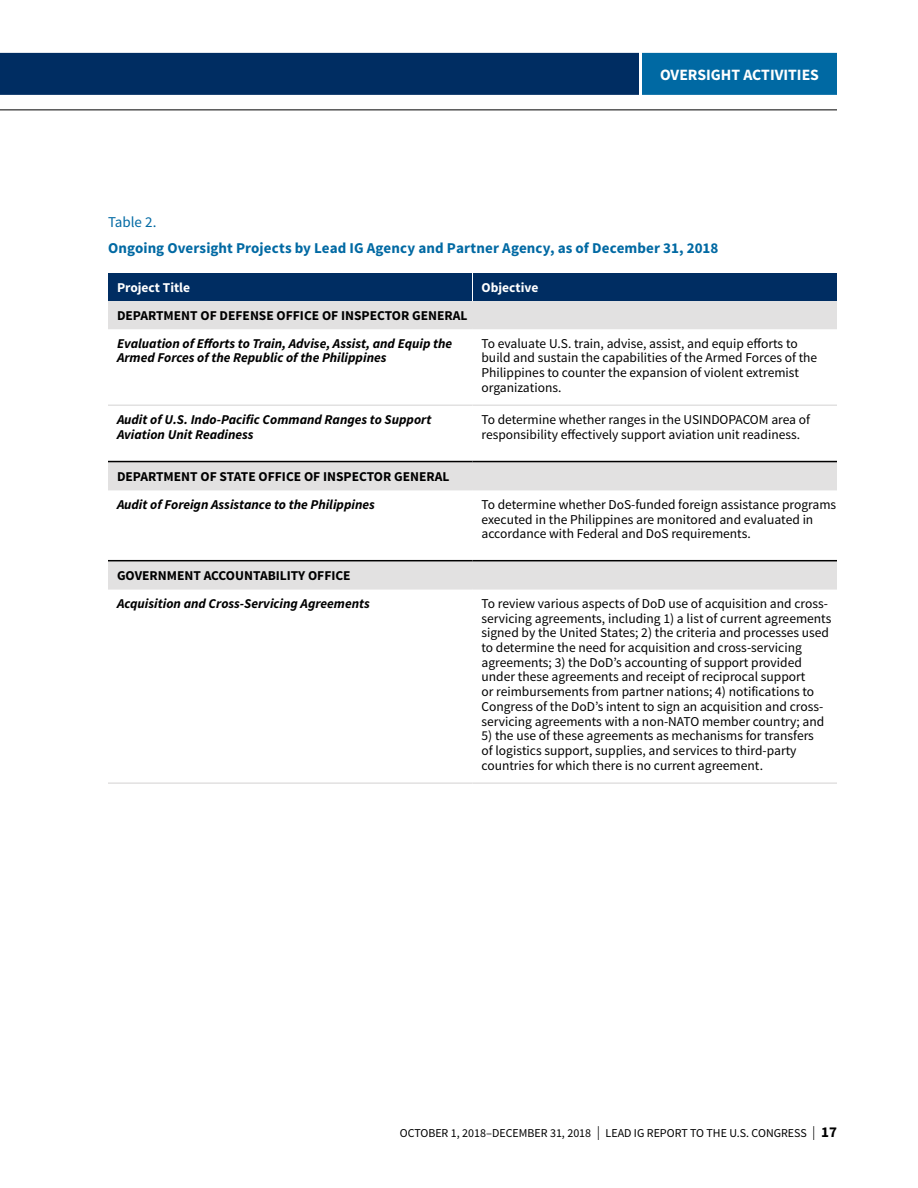
<style>
.page{position:relative;width:918px;height:1188px;background:#fff}
.page>*{position:absolute;margin:0;border:0;box-sizing:border-box;transform-origin:0 0}
.t1{font:700 15.75px "Source Sans Pro";color:#fff}
.Figure_and_Table_Hea{font:700 15px "Source Sans Pro";letter-spacing:.005em;color:#0069a3}
.Figure_and_Table_Hea-2{font:15px "Source Sans Pro";color:#0069a3}
.Table_Text_left{font:13.5px/14.7px "Source Sans Pro";color:#000}
.Table_Text_left-2{font:italic 700 13.5px/14.7px "Source Sans Pro";color:#000}
.Table_Text_left-3{font:700 13.5px "Source Sans Pro";color:#000}
.Table_column_heading{font:700 13.5px "Source Sans Pro";color:#fff}
.t2{font:12px "Source Sans Pro";color:#000}
.s1{font-weight:200;font-size:21px}
.s2{font-weight:700;font-size:15px}
</style>
<div class="page">
<div style="left:642px;top:53px;width:195px;height:42px;background:#0069a3"></div>
<div style="left:0;top:53px;width:639px;height:42px;background:#002d62"></div>
<hr style="left:0;top:110px;width:837px;height:1px;background:#000">
<svg style="left:108px;top:301px;width:729px;height:287px"></svg>
<hr style="left:108px;top:461px;width:364px;height:1px;background:#000">
<hr style="left:472px;top:461px;width:365px;height:1px;background:#000">
<hr style="left:108px;top:560px;width:364px;height:1px;background:#000">
<hr style="left:472px;top:560px;width:365px;height:1px;background:#000">
<div style="left:108px;top:273px;width:729px;height:28px;background:#002d62"></div>
<hr style="left:108px;top:404px;width:364px;height:2px;background:#e2e1e1">
<hr style="left:472px;top:404px;width:365px;height:2px;background:#e2e1e1">
<hr style="left:108px;top:782px;width:364px;height:2px;background:#e2e1e1">
<hr style="left:472px;top:782px;width:365px;height:2px;background:#e2e1e1">
<hr style="left:108px;top:328px;width:364px;height:1px;background:#e2e1e1">
<hr style="left:472px;top:328px;width:365px;height:1px;background:#e2e1e1">
<hr style="left:108px;top:489px;width:364px;height:1px;background:#e2e1e1">
<hr style="left:472px;top:489px;width:365px;height:1px;background:#e2e1e1">
<hr style="left:108px;top:588px;width:364px;height:2px;background:#e2e1e1">
<hr style="left:472px;top:588px;width:365px;height:2px;background:#e2e1e1">
<p class="t1" style="left:660px;top:64px;width:160px">OVERSIGHT ACTIVITIES</p>
<p class="Figure_and_Table_Hea-2" style="left:108px;top:213px;width:50px">Table 2.</p>
<p class="Figure_and_Table_Hea" style="left:108px;top:238px;width:612px">Ongoing Oversight Projects by Lead IG Agency and Partner Agency, as of December 31, 2018</p>
<p class="Table_column_heading" style="left:117px;top:279px;width:75px">Project Title</p>
<p class="Table_column_heading" style="left:482px;top:279px;width:58px">Objective</p>
<p class="Table_Text_left-3" style="left:117px;top:306px;width:352px">DEPARTMENT OF DEFENSE OFFICE OF INSPECTOR GENERAL</p>
<p class="Table_Text_left-2" style="left:117px;top:336px;width:337px">Evaluation of Efforts to Train, Advise, Assist, and Equip the<br>Armed Forces of the Republic of the Philippines</p>
<p class="Table_Text_left" style="left:482px;top:336px;width:337px">To evaluate U.S. train, advise, assist, and equip efforts to build and sustain the capabilities of the Armed Forces of the Philippines to counter the expansion of violent extremist organizations.</p>
<p class="Table_Text_left-2" style="left:117px;top:412px;width:316px">Audit of U.S. Indo-Pacific Command Ranges to Support<br>Aviation Unit Readiness</p>
<p class="Table_Text_left" style="left:482px;top:413px;width:330px">To determine whether ranges in the USINDOPACOM area of responsibility effectively support aviation unit readiness.</p>
<p class="Table_Text_left-3" style="left:117px;top:468px;width:334px">DEPARTMENT OF STATE OFFICE OF INSPECTOR GENERAL</p>
<p class="Table_Text_left-2" style="left:117px;top:497px;width:259px">Audit of Foreign Assistance to the Philippines</p>
<p class="Table_Text_left" style="left:482px;top:497px;width:356px">To determine whether DoS-funded foreign assistance programs executed in the Philippines are monitored and evaluated in accordance with Federal and DoS requirements.</p>
<p class="Table_Text_left-3" style="left:117px;top:567px;width:235px">GOVERNMENT ACCOUNTABILITY OFFICE</p>
<p class="Table_Text_left-2" style="left:117px;top:596px;width:254px">Acquisition and Cross-Servicing Agreements</p>
<p class="Table_Text_left" style="left:482px;top:596px;width:352px">To review various aspects of DoD use of acquisition and cross&shy;servicing agreements, including 1) a list of current agreements signed by the United States; 2) the criteria and processes used to determine the need for acquisition and cross-servicing agreements; 3) the DoD’s accounting of support provided under these agreements and receipt of reciprocal support<br>or reimbursements from partner nations; 4) notifications to Congress of the DoD’s intent to sign an acquisition and cross&shy;servicing agreements with a non-NATO member country; and</p>
<p class="Table_Text_left" style="left:482px;top:729px;width:334px">5) the use of these agreements as mechanisms for transfers of logistics support, supplies, and services to third-party countries for which there is no current agreement.</p>
<p class="t2" style="left:400px;top:1125px;width:439px">OCTOBER 1, 2018‒DECEMBER 31, 2018 <span class="s1">I</span> LEAD IG REPORT TO THE U.S. CONGRESS <span class="s1">I</span> <span class="s2">17</span></p>
</div>
